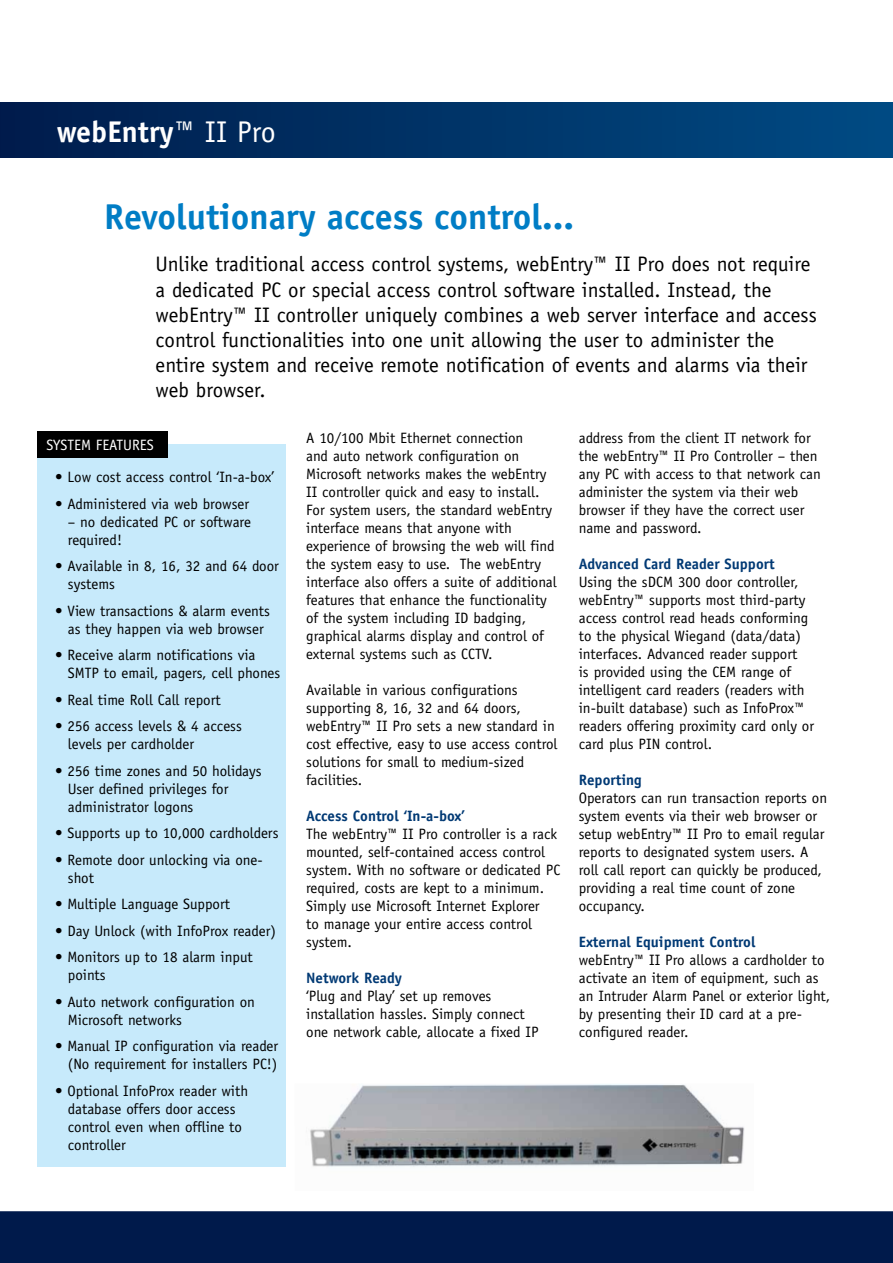
<style>
.page{position:relative;width:893px;height:1263px;background:#fff}
.page>*{position:absolute;margin:0;border:0;box-sizing:border-box;transform-origin:0 0}
.t1{font:700 36px "Officina Sans";color:#007dc5}
.t2{font:700 30px "Officina Sans";color:#fff}
.t3{font:21px/25.2px "Officina Sans";color:#000}
.t4{font:15px/18px "Officina Sans";color:#000}
.t5{font:700 15px "Officina Sans";color:#003974}
.t6{font:15px "Officina Sans";color:#fff}
.s1{font-weight:400}
</style>
<div class="page">
<div style="left:0;top:102px;width:893px;height:56px;background:linear-gradient(to right,#001c4b,#004b83)"></div>
<div style="left:37px;top:444px;width:249px;height:723px;background:#c7eafb"></div>
<div style="left:38px;top:432px;width:130px;height:26px;background:#000"></div>
<div style="left:0;top:1211px;width:893px;height:52px;background:#001a4b"></div>
<img style="left:310px;top:1084px;width:435px;height:83px">
<h2 class="t2" style="left:57px;top:113px;width:221px">webEntry™ <span class="s1">II Pro</span></h2>
<h1 class="t1" style="left:104px;top:194px;width:472px">Revolutionary access control...</h1>
<p class="t3" style="left:156px;top:252px;width:663px">Unlike traditional access control systems, webEntry™ II Pro does not require a dedicated PC or special access control software installed. Instead, the webEntry™ II controller uniquely combines a web server interface and access control functionalities into one unit allowing the user to administer the entire system and receive remote notification of events and alarms via their web browser.</p>
<p class="t6" style="left:47px;top:436px;width:23px">System</p>
<p class="t6" style="left:96px;top:436px;width:15px">Featu</p>
<p class="t6" style="left:132px;top:436px;width:15px">res</p>
<p class="t4" style="left:55px;top:468px;width:221px">• Low cost access control ‘In-a-box’</p>
<p class="t4" style="left:55px;top:495px;width:196px">• Administered via web browser</p>
<p class="t4" style="left:68px;top:513px;width:185px">– no dedicated PC or software required!</p>
<p class="t4" style="left:68px;top:557px;width:213px;text-indent:-13px">• Available in 8, 16, 32 and 64 door systems</p>
<p class="t4" style="left:55px;top:602px;width:216px;text-align:center">• View transactions &amp; alarm events as they happen via web browser</p>
<p class="t4" style="left:68px;top:646px;width:214px;text-indent:-13px">• Receive alarm notifications via<br>SMTP to email, pagers, cell phones</p>
<p class="t4" style="left:55px;top:691px;width:167px">• Real time Roll Call report</p>
<p class="t4" style="left:68px;top:717px;width:176px;text-indent:-13px">• 256 access levels &amp; 4 access levels per cardholder</p>
<p class="t4" style="left:68px;top:762px;width:195px;text-indent:-13px">• 256 time zones and 50 holidays<br>User defined privileges for administrator logons</p>
<p class="t4" style="left:55px;top:824px;width:225px">• Supports up to 10,000 cardholders</p>
<p class="t4" style="left:68px;top:851px;width:196px;text-indent:-13px">• Remote door unlocking via one&shy;shot</p>
<p class="t4" style="left:55px;top:895px;width:176px">• Multiple Language Support</p>
<p class="t4" style="left:55px;top:922px;width:222px">• Day Unlock (with InfoProx reader)</p>
<p class="t4" style="left:68px;top:948px;width:186px;text-indent:-13px">• Monitors up to 18 alarm input points</p>
<p class="t4" style="left:68px;top:993px;width:189px;text-indent:-13px">• Auto network configuration on<br>Microsoft networks</p>
<p class="t4" style="left:55px;top:1037px;width:225px;text-align:right">• Manual IP configuration via reader (No requirement for installers PC!)</p>
<p class="t4" style="left:68px;top:1082px;width:182px;text-indent:-13px">• Optional InfoProx reader with database offers door access control even when offline to controller</p>
<p class="t4" style="left:306px;top:429px;width:252px">A 10/100 Mbit Ethernet connection<br>and auto network configuration on Microsoft networks makes the webEntry II controller quick and easy to install.<br>For system users, the standard webEntry interface means that anyone with experience of browsing the web will find the system easy to use. The webEntry interface also offers a suite of additional features that enhance the functionality of the system including ID badging, graphical alarms display and control of external systems such as CCTV.</p>
<p class="t4" style="left:306px;top:681px;width:253px">Available in various configurations supporting 8, 16, 32 and 64 doors, webEntry™ II Pro sets a new standard in cost effective, easy to use access control solutions for small to medium-sized facilities.</p>
<p class="t5" style="left:306px;top:806px;width:160px">Access Control ‘In-a-box’</p>
<p class="t4" style="left:306px;top:825px;width:256px">The webEntry™ II Pro controller is a rack mounted, self-contained access control system. With no software or dedicated PC required, costs are kept to a minimum.<br>Simply use Microsoft Internet Explorer<br>to manage your entire access control system.</p>
<p class="t5" style="left:306px;top:968px;width:98px">Network Ready</p>
<p class="t4" style="left:306px;top:987px;width:234px">‘Plug and Play’ set up removes installation hassles. Simply connect one network cable, allocate a fixed IP</p>
<p class="t4" style="left:579px;top:429px;width:244px">address from the client IT network for the webEntry™ II Pro Controller – then any PC with access to that network can administer the system via their web browser if they have the correct user name and password.</p>
<p class="t5" style="left:579px;top:554px;width:197px">Advanced Card Reader Support</p>
<p class="t4" style="left:579px;top:573px;width:237px">Using the sDCM 300 door controller, webEntry™ supports most third-party access control read heads conforming to the physical Wiegand (data/data) interfaces. Advanced reader support<br>is provided using the CEM range of intelligent card readers (readers with in-built database) such as InfoProx™ readers offering proximity card only or card plus PIN control.</p>
<p class="t5" style="left:579px;top:770px;width:64px">Reporting</p>
<p class="t4" style="left:579px;top:789px;width:250px">Operators can run transaction reports on system events via their web browser or setup webEntry™ II Pro to email regular reports to designated system users. A roll call report can quickly be produced, providing a real time count of zone occupancy.</p>
<p class="t5" style="left:579px;top:932px;width:178px">External Equipment Control</p>
<p class="t4" style="left:579px;top:951px;width:253px">webEntry™ II Pro allows a cardholder to activate an item of equipment, such as an Intruder Alarm Panel or exterior light, by presenting their ID card at a pre&shy;configured reader.</p>
</div>
